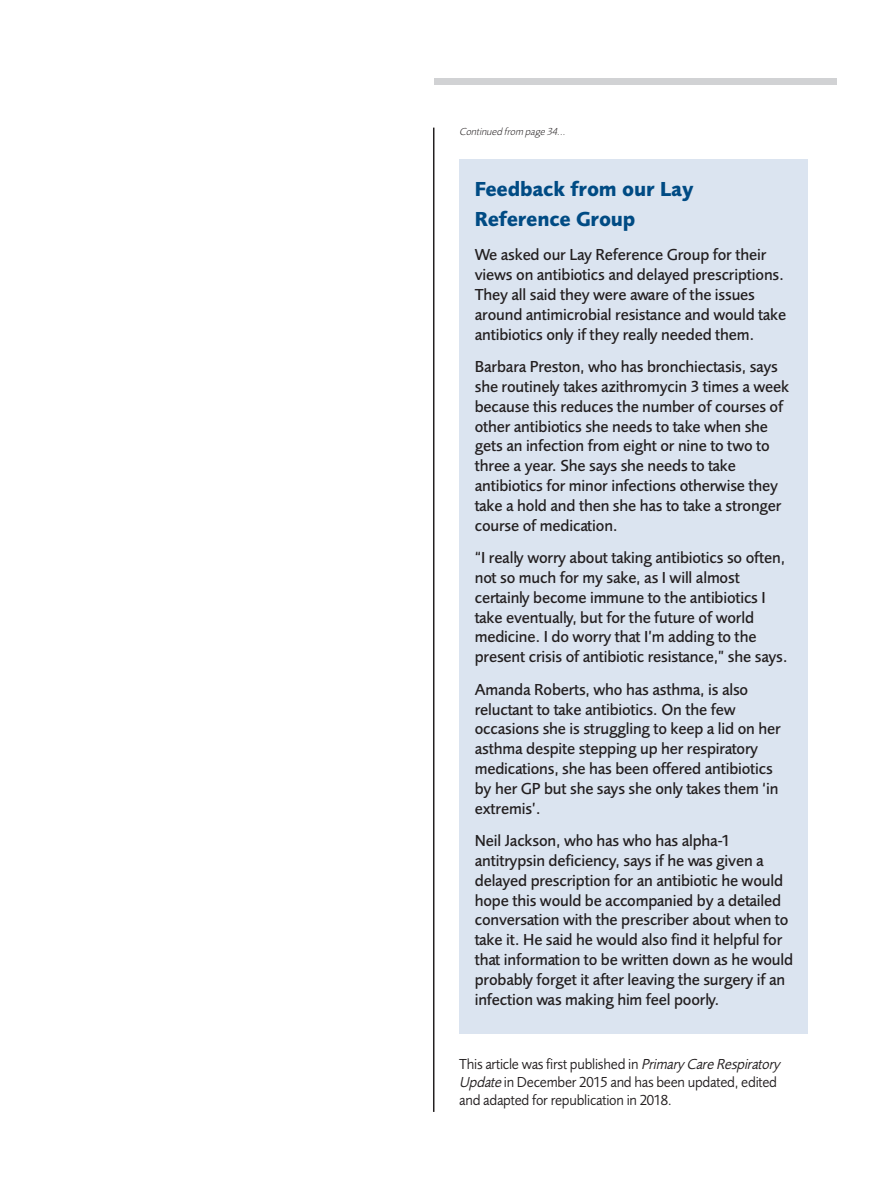
<style>
.page{position:relative;width:893px;height:1191px;background:#fff}
.page>*{position:absolute;margin:0;border:0;box-sizing:border-box;transform-origin:0 0}
.t1{font:700 21px/29.4px "Foundry Sans";letter-spacing:-.01em;color:#004b84}
.t2{font:500 16.5px/19.8px "Foundry Sans";letter-spacing:-.01em;color:#231f20}
.t3{font:15px/18px "Foundry Sans";letter-spacing:-.015em;color:#231f20}
.t4{font:italic 300 10.5px "Foundry Sans";color:#231f20}
.s1{font-style:italic}
</style>
<div class="page">
<div style="left:55px;top:78px;width:782px;height:7px;background:#d1d2d4"></div>
<div style="left:459px;top:159px;width:349px;height:874px;background:#dbe4f0"></div>
<div style="left:12px;top:26px;width:422px;height:1133px;background:#fff"></div>
<hr style="left:433px;top:128px;width:1px;height:983px;background:#231f20">
<p class="t4" style="left:459px;top:127px;width:110px">Continued from page 34...</p>
<p class="t1" style="left:475px;top:176px;width:220px">Feedback from our Lay<br>Reference Group</p>
<p class="t2" style="left:475px;top:246px;width:313px">We asked our Lay Reference Group for their views on antibiotics and delayed prescriptions.<br>They all said they were aware of the issues around antimicrobial resistance and would take antibiotics only if they really needed them.</p>
<p class="t2" style="left:475px;top:358px;width:316px">Barbara Preston, who has bronchiectasis, says she routinely takes azithromycin 3 times a week because this reduces the number of courses of other antibiotics she needs to take when she gets an infection from eight or nine to two to three a year. She says she needs to take antibiotics for minor infections otherwise they take a hold and then she has to take a stronger course of medication.</p>
<p class="t2" style="left:475px;top:549px;width:314px">“I really worry about taking antibiotics so often, not so much for my sake, as I will almost certainly become immune to the antibiotics I take eventually, but for the future of world medicine. I do worry that I’m adding to the present crisis of antibiotic resistance,” she says.</p>
<p class="t2" style="left:475px;top:681px;width:307px">Amanda Roberts, who has asthma, is also reluctant to take antibiotics. On the few occasions she is struggling to keep a lid on her asthma despite stepping up her respiratory medications, she has been offered antibiotics by her GP but she says she only takes them ‘in extremis’.</p>
<p class="t2" style="left:475px;top:832px;width:320px">Neil Jackson, who has who has alpha-1 antitrypsin deficiency, says if he was given a delayed prescription for an antibiotic he would hope this would be accompanied by a detailed conversation with the prescriber about when to take it. He said he would also find it helpful for that information to be written down as he would probably forget it after leaving the surgery if an infection was making him feel poorly.</p>
<p class="t3" style="left:459px;top:1056px;width:322px">This article was first published in <span class="s1">Primary Care Respiratory<br>Update</span>in December 2015 and has been updated, edited and adapted for republication in 2018.</p>
</div>
